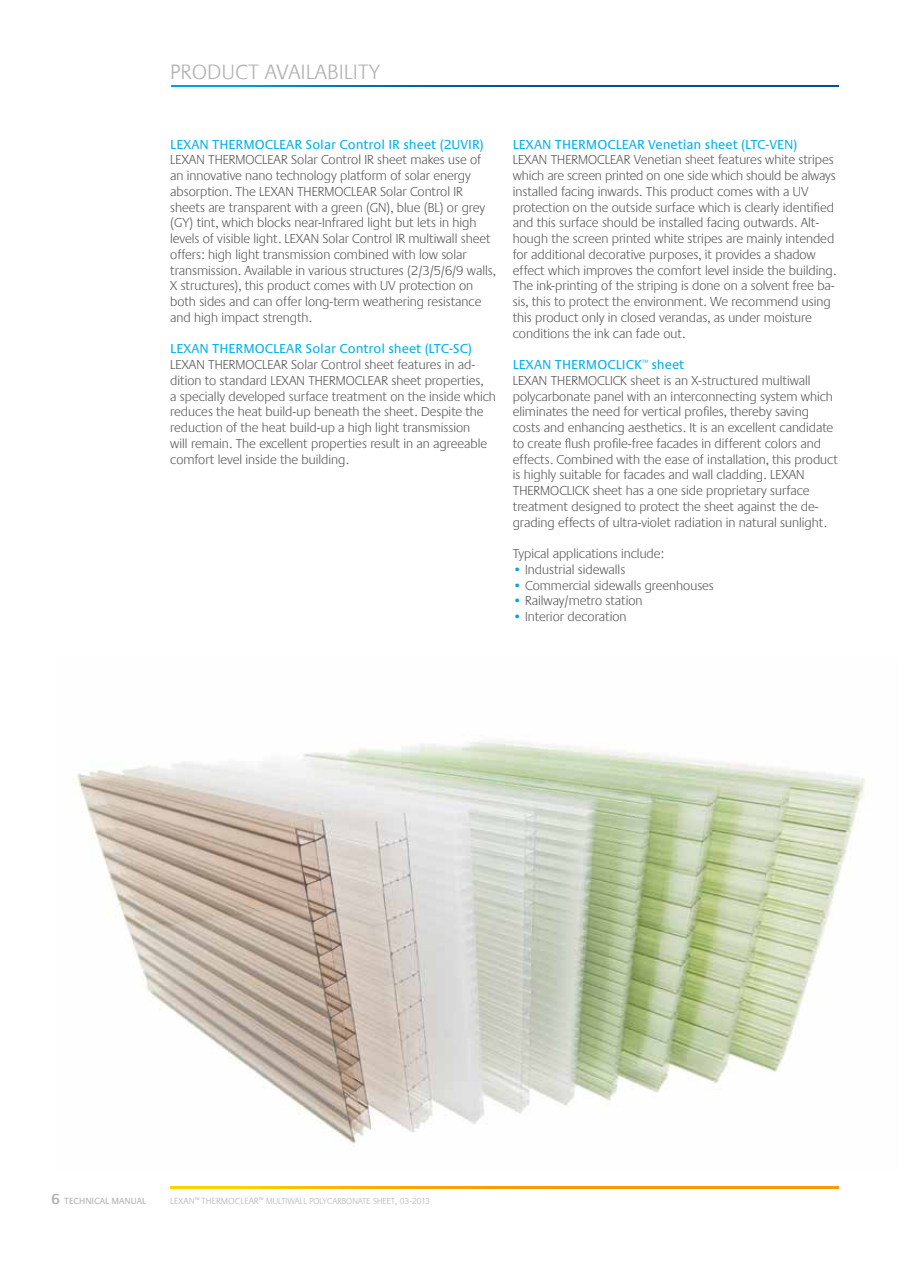
<style>
.page{position:relative;width:915px;height:1263px;background:#fff}
.page>*{position:absolute;margin:0;border:0;box-sizing:border-box;transform-origin:0 0}
.t1{font:300 21px "Praxis Com";color:#b3b2b2}
.t2{font:300 13.5px/15.8px "Praxis LT";color:#575756}
.t3{font:13.5px "Praxis LT";color:#00b1eb}
.t4{font:300 9px "Praxis LT";color:#b3b2b2}
.t5{font:9px "Praxis Com";color:#b3b2b2}
.s1{font-weight:400;color:#00b1eb}
.s2{color:#009fe3}
.s3{font-weight:600;font-size:15px}
.s4{font-family:"Praxis Com"}
</style>
<div class="page">
<svg style="left:171px;top:85px;width:667px;height:2px"></svg>
<svg style="left:170px;top:1186px;width:668px;height:2px"></svg>
<img style="left:72px;top:741px;width:793px;height:403px">
<h1 class="t1" style="left:170px;top:60px;width:211px">PRODUCT AVAILABILITY</h1>
<p class="t3" style="left:170px;top:137px;width:315px">LEXAN THERMOCLEAR Solar Control IR sheet (2UVIR)</p>
<p class="t2" style="left:170px;top:152px;width:327px">LEXAN THERMOCLEAR Solar Control IR sheet makes use of an innovative nano technology platform of solar energy absorption. The LEXAN THERMOCLEAR Solar Control IR sheets are transparent with a green (GN), blue (BL) or grey (GY) tint, which blocks near-Infrared light but lets in high levels of visible light. LEXAN Solar Control IR multiwall sheet offers: high light transmission combined with low solar transmission. Available in various structures (2/3/5/6/9 walls, X structures), this product comes with UV protection on both sides and can offer long-term weathering resistance and high impact strength.</p>
<p class="t3" style="left:170px;top:341px;width:303px">LEXAN THERMOCLEAR Solar Control sheet (LTC-SC)</p>
<p class="t2" style="left:170px;top:357px;width:327px">LEXAN THERMOCLEAR Solar Control sheet features in ad&shy;dition to standard LEXAN THERMOCLEAR sheet properties,<br>a specially developed surface treatment on the inside which reduces the heat build-up beneath the sheet. Despite the reduction of the heat build-up a high light transmission<br>will remain. The excellent properties result in an agreeable comfort level inside the building.</p>
<p class="t3" style="left:512px;top:137px;width:286px">LEXAN THERMOCLEAR Venetian sheet (LTC-VEN)</p>
<p class="t2" style="left:512px;top:152px;width:325px">LEXAN THERMOCLEAR Venetian sheet features white stripes which are screen printed on one side which should be always installed facing inwards. This product comes with a UV protection on the outside surface which is clearly identified and this surface should be installed facing outwards. Alt&shy;hough the screen printed white stripes are mainly intended for additional decorative purposes, it provides a shadow effect which improves the comfort level inside the building.<br>The ink-printing of the striping is done on a solvent free ba&shy;sis, this to protect the environment. We recommend using this product only in closed verandas, as under moisture conditions the ink can fade out.</p>
<p class="t2" style="left:512px;top:357px;width:326px"><span class="s1">LEXAN THERMOCLICK</span><sup>™</sup> <span class="s1">sheet<br></span>LEXAN THERMOCLICK sheet is an X-structured multiwall polycarbonate panel with an interconnecting system which eliminates the need for vertical profiles, thereby saving costs and enhancing aesthetics. It is an excellent candidate to create flush profile-free facades in different colors and effects. Combined with the ease of installation, this product is highly suitable for facades and wall cladding. LEXAN THERMOCLICK sheet has a one side proprietary surface treatment designed to protect the sheet against the de&shy;grading effects of ultra-violet radiation in natural sunlight.</p>
<p class="t2" style="left:512px;top:546px;width:153px">Typical applications include:</p>
<p class="t2" style="left:512px;top:562px;width:114px"><span class="s2">•</span> Industrial sidewalls</p>
<p class="t2" style="left:512px;top:578px;width:202px"><span class="s2">•</span> Commercial sidewalls greenhouses</p>
<p class="t2" style="left:512px;top:593px;width:131px"><span class="s2">•</span> Railway/metro station</p>
<p class="t2" style="left:512px;top:609px;width:115px"><span class="s2">•</span> Interior decoration</p>
<p class="t5" style="left:51px;top:1195px;width:96px"><span class="s3">6</span> TECHNICAL MANUAL</p>
<p class="t4" style="left:170px;top:1196px;width:261px"><span class="s4">LEXAN</span><sup>™</sup> <span class="s4">THERMOCLEAR</span><sup>™</sup> MULTIWALL POLYCARBONATE SHEET, 03-2013</p>
</div>
